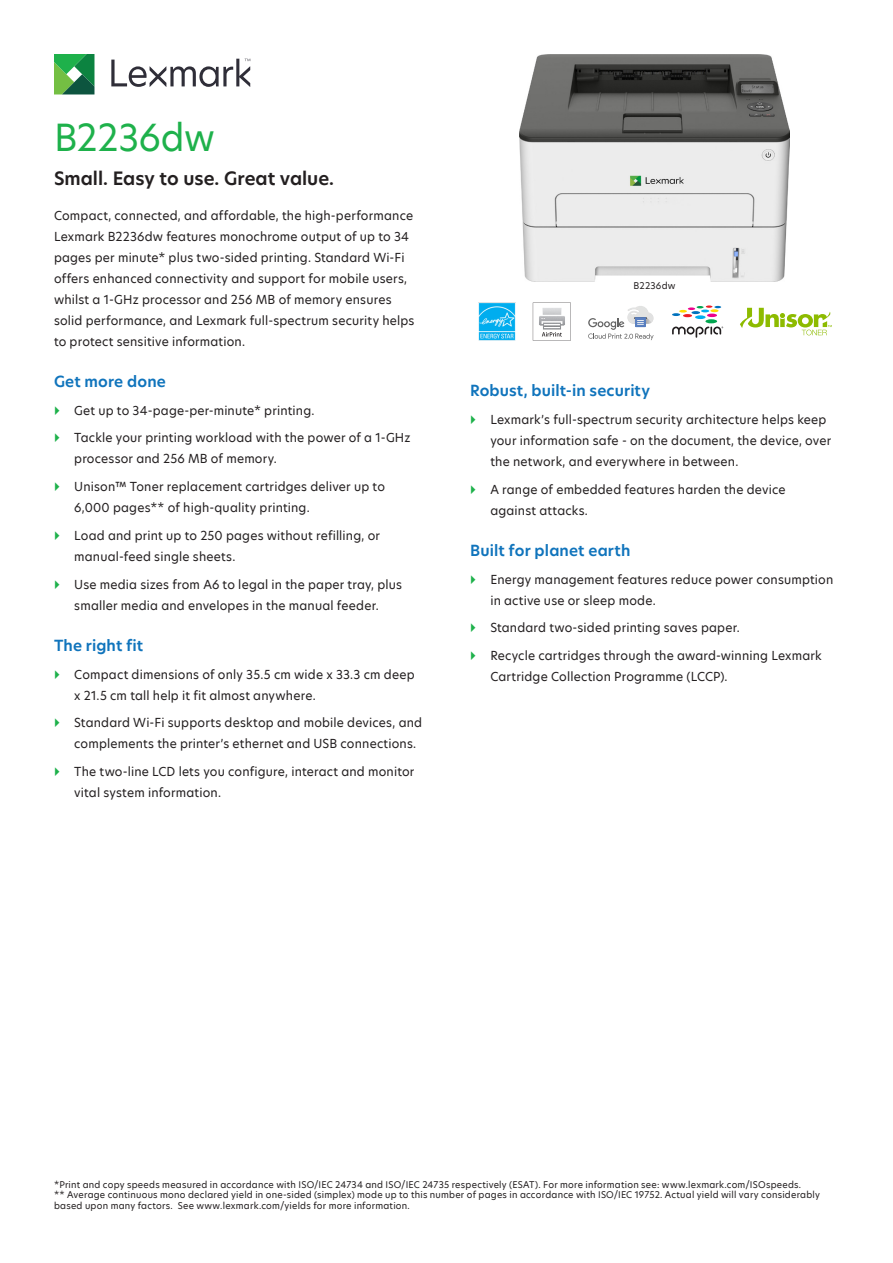
<style>
.page{position:relative;width:893px;height:1263px;background:#fff}
.page>*{position:absolute;margin:0;border:0;box-sizing:border-box;transform-origin:0 0}
.Title_Header{font:36px "TP Hero";letter-spacing:-.01em;color:#1eb14b}
.Body_header_-_level{font:600 18px "TP Hero";color:#231f20}
.Body_header_-_level-2{font:600 15px "TP Hero";letter-spacing:.01em;color:#1074bc}
.Body_Copy{font:12px/21px "TP Hero";letter-spacing:.015em;color:#231f20}
.Footnotes{font:9px/10.5px "TP Hero";letter-spacing:.025em;color:#231f20}
</style>
<div class="page">
<svg style="left:111px;top:59px;width:139px;height:28px"></svg>
<svg style="left:54px;top:54px;width:40px;height:40px;background:#3d9b53"></svg>
<img style="left:519px;top:54px;width:270px;height:228px">
<img style="left:479px;top:303px;width:37px;height:38px">
<svg style="left:533px;top:303px;width:38px;height:38px"></svg>
<img style="left:535px;top:306px;width:34px;height:24px">
<svg style="left:588px;top:306px;width:66px;height:34px"></svg>
<svg style="left:672px;top:327px;width:51px;height:11px"></svg>
<svg style="left:705px;top:319px;width:12px;height:4px"></svg>
<svg style="left:695px;top:315px;width:11px;height:4px"></svg>
<svg style="left:672px;top:305px;width:49px;height:12px"></svg>
<svg style="left:740px;top:308px;width:92px;height:27px"></svg>
<p class="Title_Header" style="left:54px;top:113px;width:162px">B2236dw</p>
<p class="Body_header_-_level" style="left:54px;top:166px;width:282px">Small. Easy to use. Great value.</p>
<p class="Body_Copy" style="left:54px;top:204px;width:362px">Compact, connected, and affordable, the high-performance Lexmark B2236dw features monochrome output of up to 34 pages per minute* plus two-sided printing. Standard Wi-Fi offers enhanced connectivity and support for mobile users, whilst a 1-GHz processor and 256 MB of memory ensures solid performance, and Lexmark full-spectrum security helps to protect sensitive information.</p>
<p class="Body_header_-_level-2" style="left:54px;top:371px;width:113px">Get more done</p>
<p class="Body_Copy" style="left:74px;top:399px;width:242px">Get up to 34-page-per-minute* printing.</p>
<p class="Body_Copy" style="left:74px;top:427px;width:338px">Tackle your printing workload with the power of a 1-GHz processor and 256 MB of memory.</p>
<p class="Body_Copy" style="left:74px;top:476px;width:312px">Unison™ Toner replacement cartridges deliver up to<br>6,000 pages** of high-quality printing.</p>
<p class="Body_Copy" style="left:74px;top:525px;width:307px">Load and print up to 250 pages without refilling, or manual-feed single sheets.</p>
<p class="Body_Copy" style="left:74px;top:573px;width:329px">Use media sizes from A6 to legal in the paper tray, plus smaller media and envelopes in the manual feeder.</p>
<p class="Body_header_-_level-2" style="left:54px;top:635px;width:91px">The right fit</p>
<p class="Body_Copy" style="left:74px;top:663px;width:342px">Compact dimensions of only 35.5 cm wide x 33.3 cm deep x 21.5 cm tall help it fit almost anywhere.</p>
<p class="Body_Copy" style="left:74px;top:712px;width:349px">Standard Wi-Fi supports desktop and mobile devices, and complements the printer’s ethernet and USB connections.</p>
<p class="Body_Copy" style="left:74px;top:761px;width:342px">The two-line LCD lets you configure, interact and monitor vital system information.</p>
<p class="Footnotes" style="left:633px;top:280px;width:44px">B2236dw</p>
<p class="Body_header_-_level-2" style="left:470px;top:380px;width:181px">Robust, built-in security</p>
<p class="Body_Copy" style="left:490px;top:409px;width:342px">Lexmark’s full-spectrum security architecture helps keep your information safe - on the document, the device, over the network, and everywhere in between.</p>
<p class="Body_Copy" style="left:490px;top:478px;width:297px">A range of embedded features harden the device against attacks.</p>
<p class="Body_header_-_level-2" style="left:470px;top:540px;width:162px">Built for planet earth</p>
<p class="Body_Copy" style="left:490px;top:568px;width:344px">Energy management features reduce power consumption in active use or sleep mode.</p>
<p class="Body_Copy" style="left:490px;top:617px;width:251px">Standard two-sided printing saves paper.</p>
<p class="Body_Copy" style="left:490px;top:645px;width:333px">Recycle cartridges through the award-winning Lexmark<br>Cartridge Collection Programme (LCCP).</p>
<p class="Footnotes" style="left:54px;top:1179px;width:749px">*Print and copy speeds measured in accordance with ISO/IEC 24734 and ISO/IEC 24735 respectively (ESAT). For more information see: www.lexmark.com/ISOspeeds.</p>
<p class="Footnotes" style="left:54px;top:1190px;width:767px">** Average continuous mono declared yield in one-sided (simplex) mode up to this number of pages in accordance with ISO/IEC 19752. Actual yield will vary considerably based upon many factors. See www.lexmark.com/yields for more information.</p>
</div>
